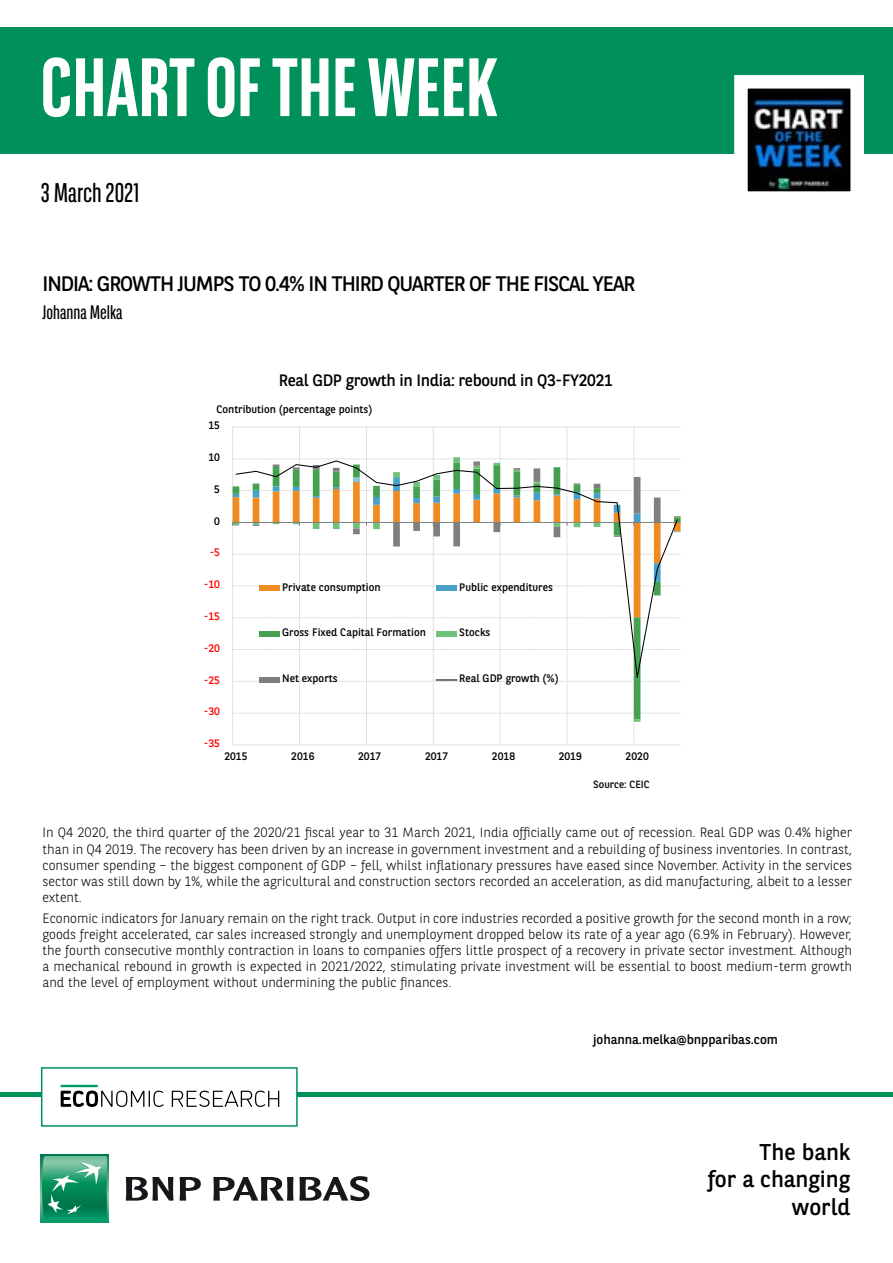
<style>
.page{position:relative;width:893px;height:1263px;background:#fff}
.page>*{position:absolute;margin:0;border:0;box-sizing:border-box;transform-origin:0 0}
.t1{font:700 82.5px "BNPP Sans Condensed";color:#fff}
.t2{font:27px "BNPP Sans Condensed";color:#000}
.t3{font:22.8px/27.3px "BNPP Sans";color:#000;text-align:right}
.t4{font:21px "BNPP Sans";letter-spacing:-.05em;color:#000}
.t5{font:19.5px "BNPP Sans Condensed";color:#000}
.t6{font:16.5px "BNPP Sans";letter-spacing:-.02em;color:#000}
.t7{font:300 13.5px/16.2px "BNPP Sans";color:#000;text-align:justify}
.t8{font:13.05px "BNPP Sans";color:#000}
.t9{font:10.95px "BNPP Sans";color:#000}
.t10{font:10.95px "BNPP Sans";color:#f00}
.t11{font:10.5px "BNPP Sans";color:#000}
</style>
<div class="page">
<div style="left:1px;top:27px;width:892px;height:127px;background:#00915b"></div>
<hr style="left:0;top:1093px;width:893px;height:4px;background:#00915b">
<svg style="left:41px;top:1155px;width:68px;height:68px"></svg>
<svg style="left:42px;top:1156px;width:65px;height:64px;background:#35a178"></svg>
<svg style="left:126px;top:1177px;width:47px;height:23px"></svg>
<svg style="left:180px;top:1177px;width:21px;height:23px"></svg>
<svg style="left:213px;top:1176px;width:156px;height:25px"></svg>
<svg style="left:734px;top:75px;width:130px;height:117px;background:#606c78"></svg>
<div style="left:41px;top:1067px;width:257px;height:60px;background:#fff;border:2px solid #00915b"></div>
<svg style="left:172px;top:1090px;width:107px;height:17px"></svg>
<svg style="left:60px;top:1085px;width:104px;height:22px"></svg>
<svg style="left:232px;top:427px;width:449px;height:319px"></svg>
<h1 class="t1" style="left:41px;top:39px;width:459px">CHART OF THE WEEK</h1>
<h2 class="t2" style="left:41px;top:175px;width:100px">3 March 2021</h2>
<h3 class="t4" style="left:42px;top:270px;width:594px">INDIA: GROWTH JUMPS TO 0.4% IN THIRD QUARTER OF THE FISCAL YEAR</h3>
<h3 class="t5" style="left:42px;top:300px;width:82px">Johanna Melka</h3>
<p class="t6" style="left:279px;top:369px;width:335px">Real GDP growth in India: rebound in Q3-FY2021</p>
<p class="t9" style="left:216px;top:402px;width:157px">Contribution (percentage points)</p>
<p class="t9" style="left:208px;top:418px;width:13px">15</p>
<p class="t9" style="left:208px;top:450px;width:13px">10</p>
<p class="t9" style="left:214px;top:481px;width:7px">5</p>
<p class="t9" style="left:214px;top:513px;width:7px">0</p>
<p class="t10" style="left:210px;top:545px;width:12px">-5</p>
<p class="t10" style="left:204px;top:577px;width:18px">-10</p>
<p class="t10" style="left:204px;top:609px;width:18px">-15</p>
<p class="t10" style="left:204px;top:640px;width:18px">-20</p>
<p class="t10" style="left:204px;top:672px;width:18px">-25</p>
<p class="t10" style="left:204px;top:704px;width:18px">-30</p>
<p class="t10" style="left:204px;top:736px;width:18px">-35</p>
<p class="t9" style="left:282px;top:579px;width:100px">Private consumption</p>
<p class="t9" style="left:459px;top:579px;width:95px">Public expenditures</p>
<p class="t9" style="left:282px;top:625px;width:145px">Gross Fixed Capital Formation</p>
<p class="t9" style="left:459px;top:625px;width:32px">Stocks</p>
<p class="t9" style="left:282px;top:671px;width:57px">Net exports</p>
<p class="t9" style="left:459px;top:671px;width:101px">Real GDP growth (%)</p>
<p class="t9" style="left:224px;top:749px;width:25px">2015</p>
<p class="t9" style="left:291px;top:749px;width:25px">2016</p>
<p class="t9" style="left:358px;top:749px;width:25px">2017</p>
<p class="t9" style="left:425px;top:749px;width:25px">2017</p>
<p class="t9" style="left:492px;top:749px;width:25px">2018</p>
<p class="t9" style="left:559px;top:749px;width:25px">2019</p>
<p class="t9" style="left:626px;top:749px;width:25px">2020</p>
<p class="t11" style="left:593px;top:777px;width:58px">Source: CEIC</p>
<p class="t7" style="left:43px;top:824px;width:811px">In Q4 2020, the third quarter of the 2020/21 fiscal year to 31 March 2021, India officially came out of recession. Real GDP was 0.4% higher than in Q4 2019. The recovery has been driven by an increase in government investment and a rebuilding of business inventories. In contrast, consumer spending – the biggest component of GDP – fell, whilst inflationary pressures have eased since November. Activity in the services sector was still down by 1%, while the agricultural and construction sectors recorded an acceleration, as did manufacturing, albeit to a lesser extent.</p>
<p class="t7" style="left:43px;top:909px;width:811px">Economic indicators for January remain on the right track. Output in core industries recorded a positive growth for the second month in a row; goods freight accelerated, car sales increased strongly and unemployment dropped below its rate of a year ago (6.9% in February). However, the fourth consecutive monthly contraction in loans to companies offers little prospect of a recovery in private sector investment. Although a mechanical rebound in growth is expected in 2021/2022, stimulating private investment will be essential to boost medium-term growth and the level of employment without undermining the public finances.</p>
<p class="t8" style="left:593px;top:1031px;width:186px">johanna.melka@bnpparibas.com</p>
<h3 class="t3" style="left:708px;top:1137px;width:144px">The bank<br>for a changing world</h3>
</div>
